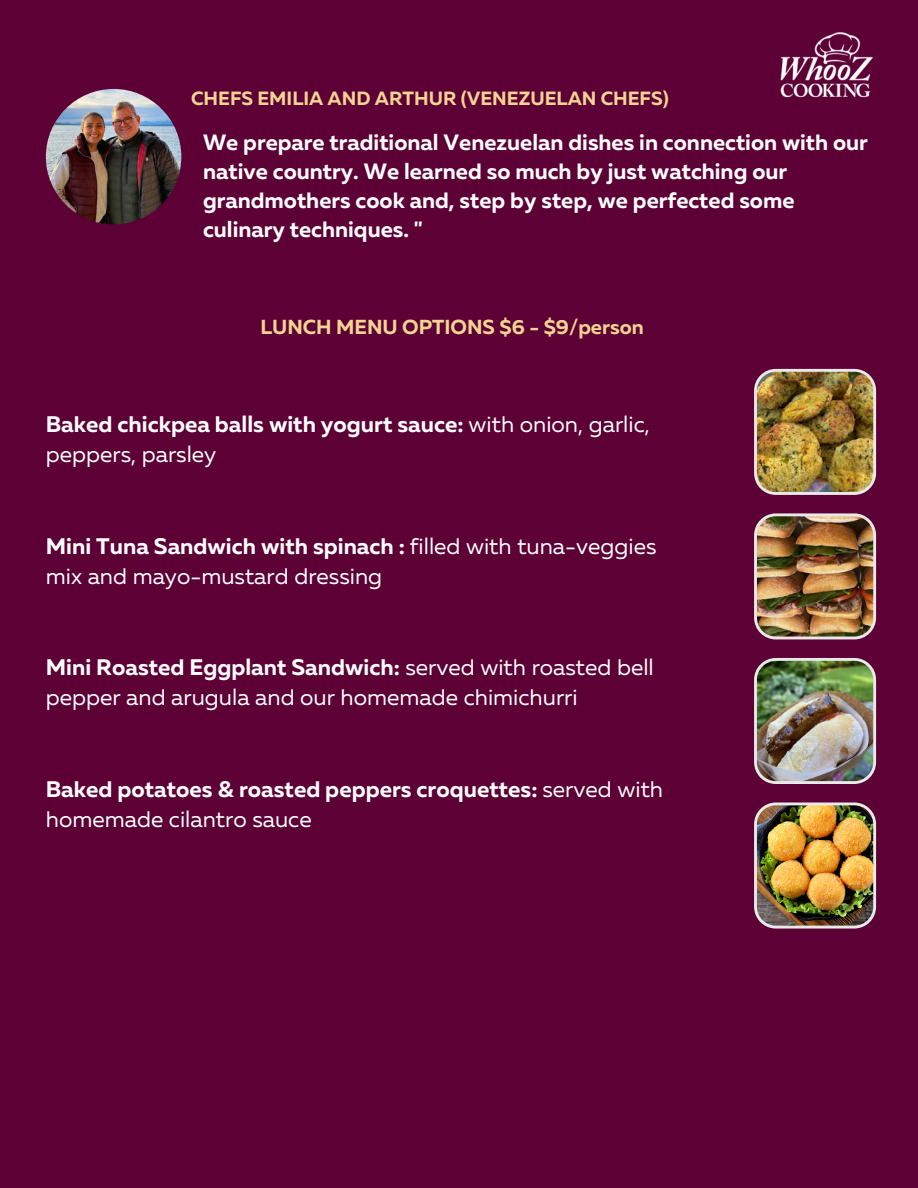
<style>
.page{position:relative;width:918px;height:1188px;background:#5c0036}
.page>*{position:absolute;margin:0;border:0;box-sizing:border-box;transform-origin:0 0}
.t1{font:22.5px/30.3px "Muller";color:#fff}
.t2{font:700 22.5px/30.3px "Muller";color:#fff}
.t3{font:700 22.05px/29.2px "Muller";color:#fff}
.t4{font:700 20.25px "Muller";color:#f4d491}
.t5{font:700 19.2px "Muller";color:#f4d491}
.s1{font-weight:400}
.s2{font-weight:700}
</style>
<div class="page">
<img style="left:46px;top:89px;width:135px;height:135px;border-radius:50%">
<img style="left:754px;top:369px;width:122px;height:126px">
<img style="left:754px;top:513px;width:122px;height:126px">
<img style="left:754px;top:658px;width:122px;height:126px">
<img style="left:754px;top:803px;width:122px;height:126px">
<img style="left:780px;top:32px;width:93px;height:66px">
<p class="t5" style="left:191px;top:90px;width:479px">CHEFS EMILIA AND ARTHUR (VENEZUELAN CHEFS)</p>
<p class="t3" style="left:203px;top:129px;width:666px">We prepare traditional Venezuelan dishes in connection with our native country. We learned so much by just watching our grandmothers cook and, step by step, we perfected some culinary techniques. "</p>
<p class="t4" style="left:260px;top:319px;width:385px">LUNCH MENU OPTIONS $6 - $9/person</p>
<p class="t2" style="left:46px;top:411px;width:606px">Baked chickpea balls with yogurt sauce: <span class="s1">with onion, garlic, peppers, parsley</span></p>
<p class="t1" style="left:46px;top:532px;width:612px"><span class="s2">Mini Tuna Sandwich with spinach :</span> filled with tuna-veggies mix and mayo-mustard dressing</p>
<p class="t1" style="left:46px;top:654px;width:610px"><span class="s2">Mini Roasted Eggplant Sandwich:</span> served with roasted bell pepper and arugula and our homemade chimichurri</p>
<p class="t2" style="left:46px;top:775px;width:619px">Baked potatoes &amp; roasted peppers croquettes: <span class="s1">served with homemade cilantro sauce</span></p>
</div>
